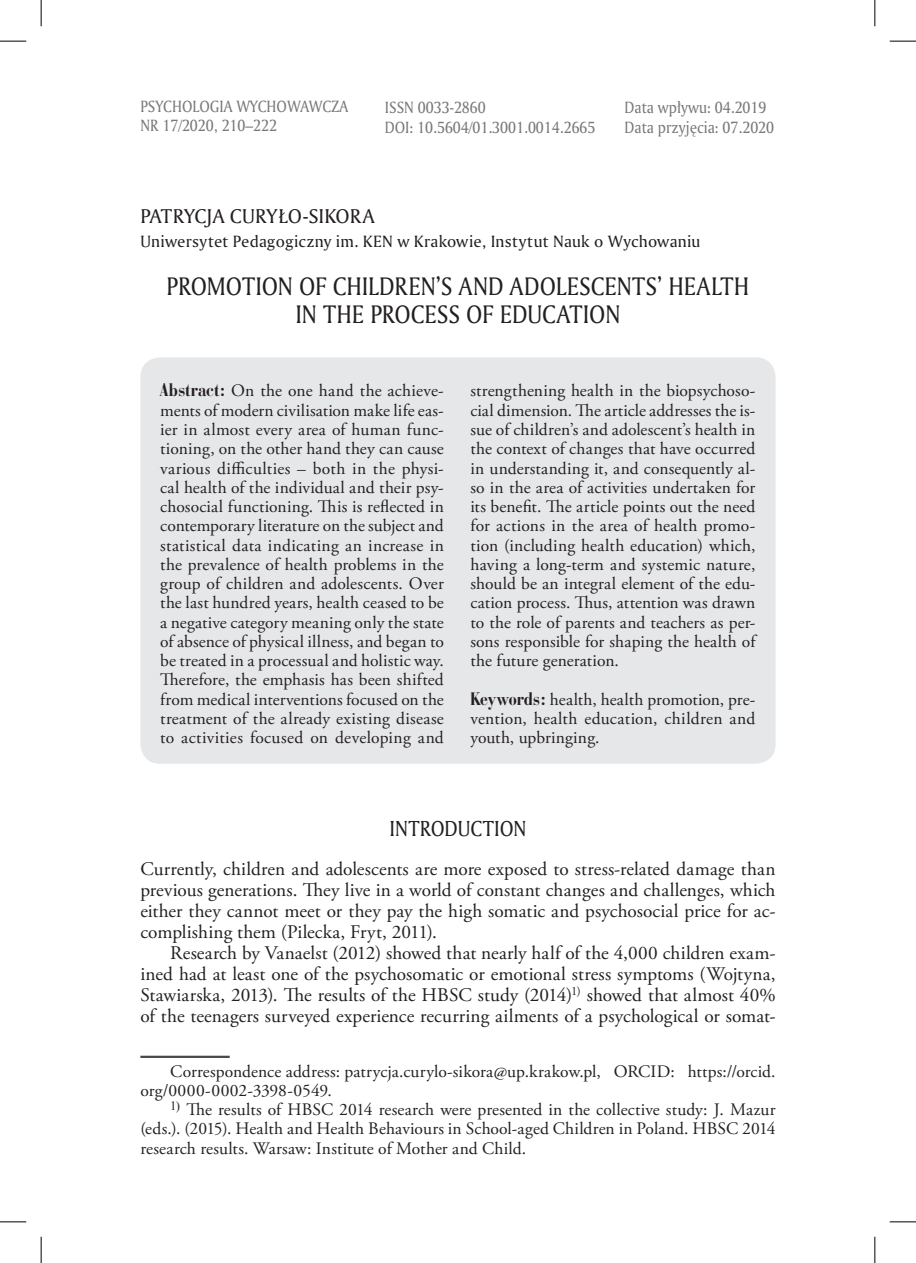
<style>
.page{position:relative;width:916px;height:1263px;background:#fff}
.page>*{position:absolute;margin:0;border:0;box-sizing:border-box;transform-origin:0 0}
.tytul1{font:24.5px/28px "Amerigo PL";color:#231f20;text-align:center;scale:.9 1}
.tytul2{font:21px "Amerigo PL";letter-spacing:-.005em;color:#231f20;scale:.9 1}
.tekst_ang{font:19.25px/21px "Adobe Garamond Pro";letter-spacing:.005em;color:#231f20;text-align:justify}
.tekst-ang{font:19.25px/21px "Adobe Garamond Pro";letter-spacing:.005em;color:#231f20;text-align:justify}
.tyt1_autor{font:19.25px "Amerigo PL";letter-spacing:-.005em;color:#231f20}
.streszczenie__ang-po{font:17.5px/19.2px "Adobe Garamond Pro";letter-spacing:.01em;color:#231f20;text-align:justify}
.notka{font:17.5px/19.2px "Adobe Garamond Pro";letter-spacing:.005em;color:#231f20;text-align:justify}
.streszczenie_klucz_a{font:17.5px/19.2px "Adobe Garamond Pro";letter-spacing:.01em;color:#231f20;text-align:justify}
.pagina_DOJ{font:15.75px "Amerigo PL";color:#76787b;scale:.9 1}
.tyt1_autor_opis{font:15.75px "Amerigo PL";letter-spacing:.015em;color:#231f20}
.pagina{font:15.75px/19.2px "Amerigo PL";color:#76787b;scale:.9 1}
.s1{font-family:"Bauer Bodoni Bd Cn PL"}
</style>
<div class="page">
<hr style="left:140px;top:1057px;width:90px;height:1px;background:#231f20">
<hr style="left:140px;top:1056px;width:90px;height:1px;background:#231f20">
<div style="left:140px;top:357px;width:635px;height:407px;background:#e6e7e9;border-radius:20px"></div>
<svg style="left:0;top:41px;width:26px;height:1px"></svg>
<svg style="left:889px;top:41px;width:27px;height:1px"></svg>
<svg style="left:0;top:1221px;width:26px;height:1px"></svg>
<svg style="left:889px;top:1221px;width:27px;height:1px"></svg>
<svg style="left:41px;top:0;width:1px;height:26px"></svg>
<svg style="left:41px;top:1237px;width:1px;height:26px"></svg>
<svg style="left:874px;top:0;width:1px;height:26px"></svg>
<svg style="left:874px;top:1237px;width:1px;height:26px"></svg>
<p class="pagina" style="left:140px;top:96px;width:232px">PSYCHOLOGIA WYCHOWAWCZA<br>NR 17/2020, 210–222</p>
<p class="pagina_DOJ" style="left:385px;top:97px;width:114px">ISSN 0033-2860</p>
<p class="pagina_DOJ" style="left:624px;top:97px;width:159px">Data wpływu: 04.2019</p>
<p class="pagina_DOJ" style="left:385px;top:116px;width:236px">DOI: 10.5604/01.3001.0014.2665</p>
<p class="pagina_DOJ" style="left:624px;top:116px;width:168px">Data przyjęcia: 07.2020</p>
<p class="tyt1_autor" style="left:140px;top:203px;width:236px">PATRYCJA CURYŁO-SIKORA</p>
<p class="tyt1_autor_opis" style="left:140px;top:231px;width:561px">Uniwersytet Pedagogiczny im. KEN w Krakowie, Instytut Nauk o Wychowaniu</p>
<p class="tytul1" style="left:166px;top:271px;width:649px">PROMOTION OF CHILDREN’S AND ADOLESCENTS’ HEALTH<br>IN THE PROCESS OF EDUCATION</p>
<p class="streszczenie__ang-po" style="left:160px;top:382px;width:285px"><span class="s1">Abstract:</span> On the one hand the achieve&shy;ments of modern civilisation make life eas&shy;ier in almost every area of human func&shy;tioning, on the other hand they can cause various difficulties – both in the physi&shy;cal health of the individual and their psy&shy;chosocial functioning. This is reflected in contemporary literature on the subject and statistical data indicating an increase in the prevalence of health problems in the group of children and adolescents. Over the last hundred years, health ceased to be a negative category meaning only the state of absence of physical illness, and began to be treated in a processual and holistic way.<br>Therefore, the emphasis has been shifted from medical interventions focused on the treatment of the already existing disease to activities focused on developing and</p>
<p class="streszczenie__ang-po" style="left:470px;top:382px;width:286px">strengthening health in the biopsychoso&shy;cial dimension. The article addresses the is&shy;sue of children’s and adolescent’s health in the context of changes that have occurred in understanding it, and consequently al&shy;so in the area of activities undertaken for its benefit. The article points out the need for actions in the area of health promo&shy;tion (including health education) which, having a long-term and systemic nature, should be an integral element of the edu&shy;cation process. Thus, attention was drawn to the role of parents and teachers as per&shy;sons responsible for shaping the health of the future generation.</p>
<p class="streszczenie_klucz_a" style="left:470px;top:690px;width:286px"><span class="s1">Keywords:</span> health, health promotion, pre&shy;vention, health education, children and youth, upbringing.</p>
<p class="tytul2" style="left:389px;top:814px;width:154px">INTRODUCTION</p>
<p class="tekst-ang" style="left:140px;top:859px;width:636px">Currently, children and adolescents are more exposed to stress-related damage than previous generations. They live in a world of constant changes and challenges, which either they cannot meet or they pay the high somatic and psychosocial price for ac&shy;complishing them (Pilecka, Fryt, 2011).</p>
<p class="tekst_ang" style="left:140px;top:943px;width:637px;text-indent:30px">Research by Vanaelst (2012) showed that nearly half of the 4,000 children exam&shy;ined had at least one of the psychosomatic or emotional stress symptoms (Wojtyna, Stawiarska, 2013). The results of the HBSC study (2014)<sup>1)</sup> showed that almost 40% of the teenagers surveyed experience recurring ailments of a psychological or somat-</p>
<p class="streszczenie__ang-po" style="left:170px;top:1062px;width:42px">CCorrespondencea</p>
<p class="streszczenie__ang-po" style="left:140px;top:1062px;width:636px;text-indent:162px">ddress: patrycja.curylo-sikora@up.krakow.pl, ORCID: https://orcid. org/0000-0002-3398-0549.</p>
<p class="notka" style="left:140px;top:1100px;width:636px;text-indent:30px"><sup>1)</sup> The results of HBSC 2014 research were presented in the collective study: J. Mazur (eds.). (2015). Health and Health Behaviours in School-aged Children in Poland. HBSC 2014 research results. Warsaw: Institute of Mother and Child.</p>
</div>
